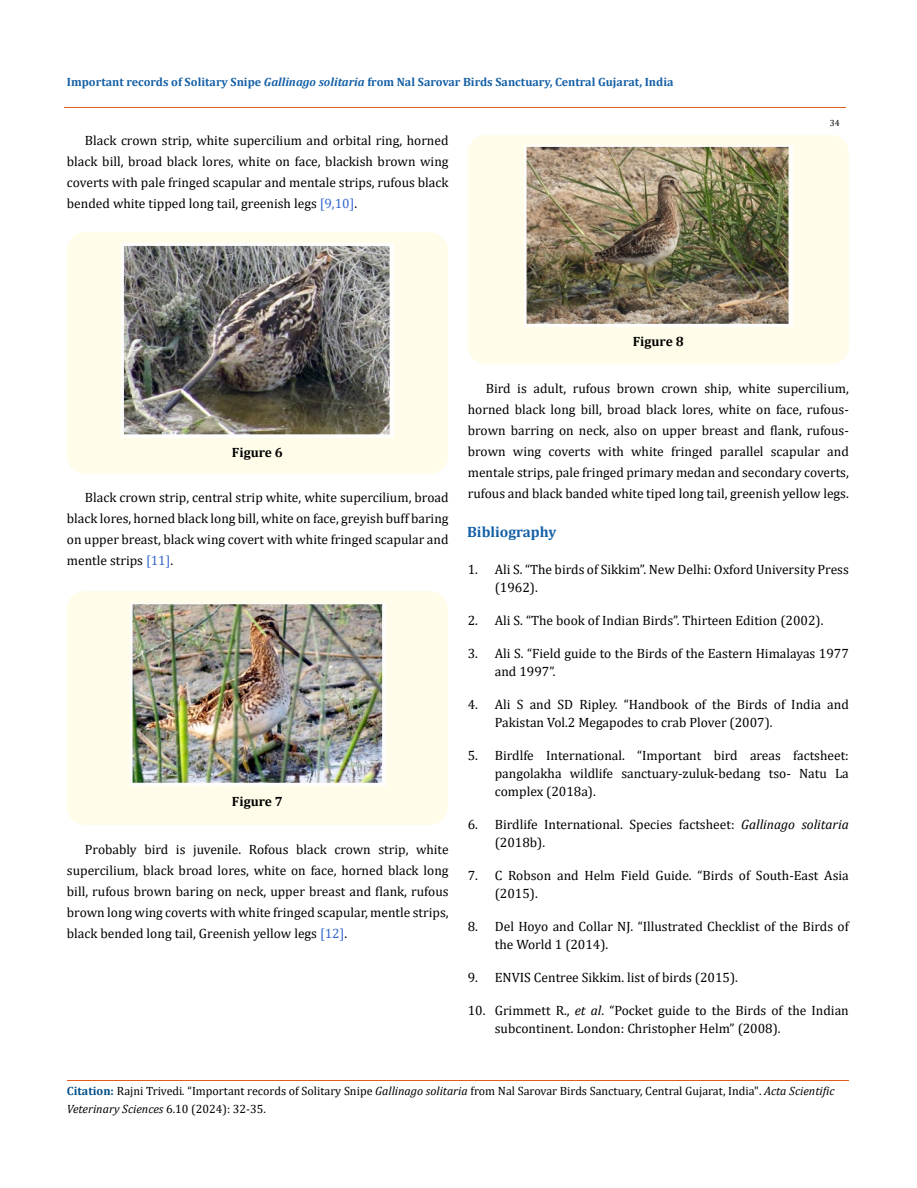
<style>
.page{position:relative;width:917px;height:1188px;background:#fff}
.page>*{position:absolute;margin:0;border:0;box-sizing:border-box;transform-origin:0 0}
.t1{font:700 15px "Cambria";color:#1560a6}
.t2{font:13.5px/21px "Cambria";color:#000}
.t3{font:700 13.5px "Cambria";color:#000}
.t4{font:12px/18px "Cambria";color:#000}
.t5{font:700 12px "Cambria";color:#1560a6}
.t6{font:9px "Cambria";color:#000}
.s1{font-style:italic}
.s2{color:#36c}
.s3{font-weight:700;color:#035089}
</style>
<div class="page">
<div style="left:67px;top:232px;width:381px;height:242px;background:#fffde9;border-radius:18px"></div>
<img style="left:122px;top:244px;width:272px;height:194px">
<div style="left:67px;top:591px;width:381px;height:234px;background:#fffde9;border-radius:18px"></div>
<img style="left:130px;top:604px;width:255px;height:182px">
<div style="left:468px;top:135px;width:380px;height:229px;background:#fffde9;border-radius:18px"></div>
<img style="left:524px;top:146px;width:268px;height:180px">
<hr style="left:64px;top:108px;width:781px;height:1px;background:#e05d1a">
<hr style="left:67px;top:1080px;width:781px;height:1px;background:#e05d1a">
<p class="t5" style="left:67px;top:73px;width:608px">Important records of Solitary Snipe <span class="s1">Gallinago solitaria</span> from Nal Sarovar Birds Sanctuary, Central Gujarat, India</p>
<p class="t2" style="left:67px;top:130px;width:383px;text-align:justify;text-indent:18px">Black crown strip, white supercilium and orbital ring, horned black bill, broad black lores, white on face, blackish brown wing coverts with pale fringed scapular and mentale strips, rufous black bended white tipped long tail, greenish legs <span class="s2">[9,10]</span>.</p>
<p class="t6" style="left:829px;top:118px;width:11px">34</p>
<p class="t3" style="left:232px;top:443px;width:52px">Figure 6</p>
<p class="t2" style="left:67px;top:486px;width:383px;text-align:justify;text-indent:18px">Black crown strip, central strip white, white supercilium, broad black lores, horned black long bill, white on face, greyish buff baring on upper breast, black wing covert with white fringed scapular and mentle strips <span class="s2">[11]</span>.</p>
<p class="t3" style="left:232px;top:791px;width:52px">Figure 7</p>
<p class="t2" style="left:67px;top:838px;width:383px;text-align:justify;text-indent:18px">Probably bird is juvenile. Rofous black crown strip, white supercilium, black broad lores, white on face, horned black long bill, rufous brown baring on neck, upper breast and flank, rufous brown long wing coverts with white fringed scapular, mentle strips, black bended long tail, Greenish yellow legs <span class="s2">[12]</span>.</p>
<p class="t3" style="left:633px;top:332px;width:52px">Figure 8</p>
<p class="t2" style="left:468px;top:378px;width:382px;text-align:justify;text-indent:18px">Bird is adult, rufous brown crown ship, white supercilium, horned black long bill, broad black lores, white on face, rufous&shy;brown barring on neck, also on upper breast and flank, rufous&shy;brown wing coverts with white fringed parallel scapular and mentale strips, pale fringed primary medan and secondary coverts, rufous and black banded white tiped long tail, greenish yellow legs.</p>
<p class="t1" style="left:467px;top:521px;width:91px">Bibliography</p>
<p class="t2" style="left:495px;top:561px;width:355px;line-height:18px;text-indent:-27px">1. Ali S. “The birds of Sikkim”. New Delhi: Oxford University Press (1962).</p>
<p class="t2" style="left:468px;top:610px;width:357px">2. Ali S. “The book of Indian Birds”. Thirteen Edition (2002).</p>
<p class="t2" style="left:495px;top:645px;width:355px;line-height:18px;text-indent:-27px">3. Ali S. “Field guide to the Birds of the Eastern Himalayas 1977 and 1997”.</p>
<p class="t2" style="left:495px;top:696px;width:355px;line-height:18px;text-indent:-27px">4. Ali S and SD Ripley. “Handbook of the Birds of India and<br>Pakistan Vol.2 Megapodes to crab Plover (2007).</p>
<p class="t2" style="left:495px;top:747px;width:355px;line-height:18px;text-align:justify;text-indent:-27px">5. Birdlfe International. “Important bird areas factsheet: pangolakha wildlife sanctuary-zuluk-bedang tso- Natu La complex (2018a).</p>
<p class="t2" style="left:495px;top:816px;width:355px;line-height:18px;text-indent:-27px">6. Birdlife International. Species factsheet: <span class="s1">Gallinago solitaria </span>(2018b).</p>
<p class="t2" style="left:495px;top:867px;width:355px;line-height:18px;text-indent:-27px">7. C Robson and Helm Field Guide. “Birds of South-East Asia (2015).</p>
<p class="t2" style="left:495px;top:918px;width:355px;line-height:18px;text-indent:-27px">8. Del Hoyo and Collar NJ. “Illustrated Checklist of the Birds of the World 1 (2014).</p>
<p class="t2" style="left:468px;top:967px;width:272px">9. ENVIS Centree Sikkim. list of birds (2015).</p>
<p class="t2" style="left:495px;top:1002px;width:355px;line-height:18px;text-indent:-27px">10. Grimmett R., <span class="s1">et al</span>. “Pocket guide to the Birds of the Indian subcontinent. London: Christopher Helm” (2008).</p>
<p class="t4" style="left:67px;top:1082px;width:769px"><span class="s3">Citation:</span> Rajni Trivedi<span class="s1">.</span> “Important records of Solitary Snipe <span class="s1">Gallinago solitaria</span> from Nal Sarovar Birds Sanctuary, Central Gujarat, India". <span class="s1">Acta Scientific<br>Veterinary Sciences</span> 6.10 (2024): 32-35.</p>
</div>
